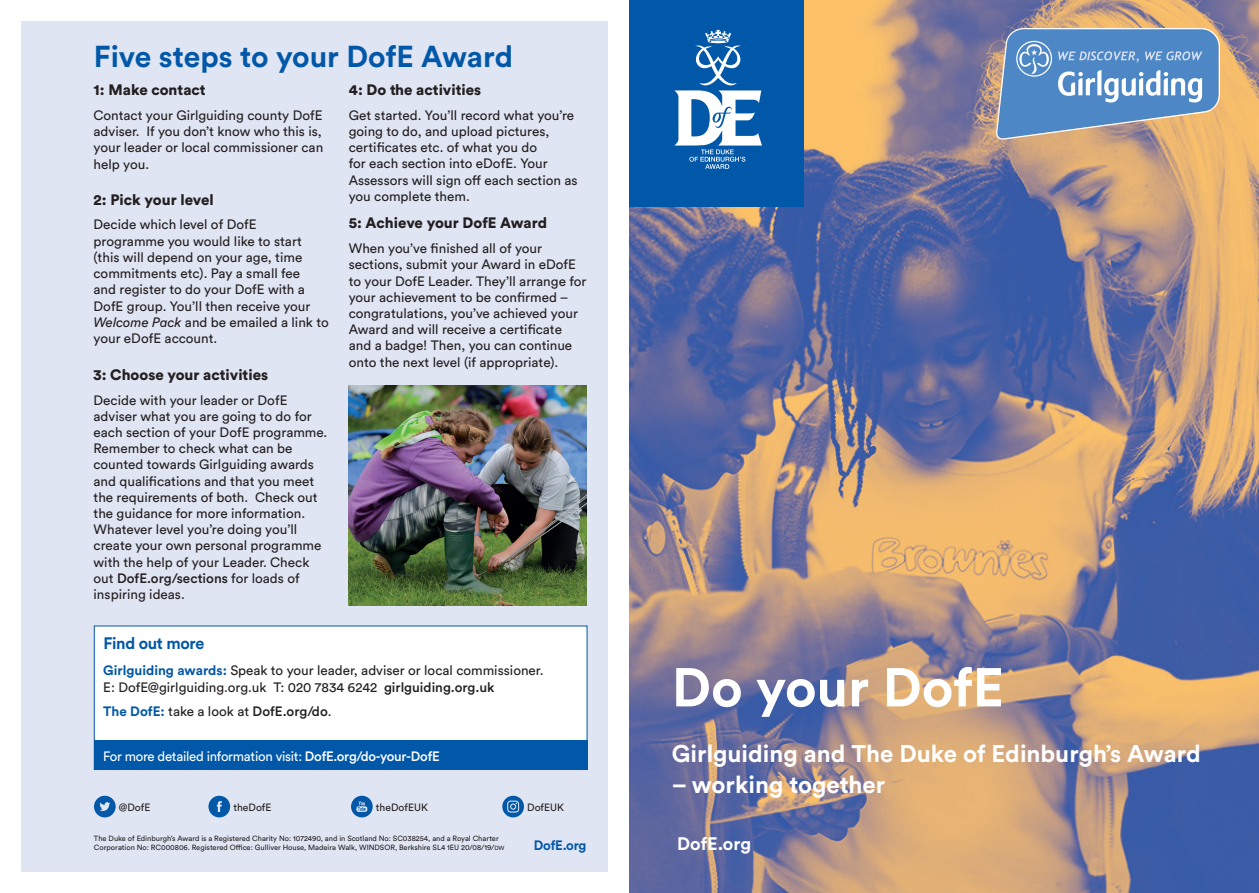
<style>
.page{position:relative;width:1259px;height:893px;background:#fff}
.page>*{position:absolute;margin:0;border:0;box-sizing:border-box;transform-origin:0 0}
.t1{font:700 54px "Circular Std";color:#fff}
.t2{font:700 30px "Circular Std";color:#0157a8}
.t3{font:700 24px "Circular Std";color:#fff}
.t4{font:700 18px "Circular Std";color:#fff}
.t5{font:700 16.5px "Circular Std";letter-spacing:-.02em;color:#0157a8}
.t6{font:900 15px "Circular Std";color:#231f20}
.t7{font:13.5px/16.2px "Circular Std";color:#231f20}
.t8{font:13.5px "Circular Std";letter-spacing:-.02em;color:#fff}
.t9{font:700 13.5px "Circular Std";letter-spacing:-.02em;color:#0157a8}
.t10{font:10.5px "Circular Std";color:#231f20}
.t11{font:7.5px/9px "Circular Std";color:#231f20}
.s1{font-style:italic}
.s2{font-weight:500}
.s3{font-weight:700;color:#0157a8}
.s4{font-size:6px}
</style>
<div class="page">
<img style="left:629px;top:0;width:630px;height:893px">
<div style="left:21px;top:21px;width:587px;height:851px;background:#e0e5f3"></div>
<div style="left:629px;top:0;width:175px;height:206px;background:#0157a8"></div>
<svg style="left:674px;top:30px;width:88px;height:139px"></svg>
<div style="left:94px;top:626px;width:493px;height:143px;background:#fff"></div>
<div style="left:94px;top:741px;width:493px;height:29px;background:#0157a8"></div>
<svg style="left:94px;top:796px;width:22px;height:21px"></svg>
<svg style="left:208px;top:796px;width:22px;height:21px"></svg>
<svg style="left:351px;top:796px;width:22px;height:21px"></svg>
<svg style="left:502px;top:796px;width:22px;height:21px"></svg>
<img style="left:349px;top:386px;width:237px;height:220px">
<svg style="left:996px;top:28px;width:224px;height:112px;background:#7799c0"></svg>
<h2 class="t2" style="left:94px;top:37px;width:421px">Five steps to your DofE Award</h2>
<p class="t6" style="left:94px;top:80px;width:114px">1: Make contact</p>
<p class="t7" style="left:94px;top:107px;width:231px;text-align:justify">Contact your Girlguiding county DofE adviser. If you don’t know who this is, your leader or local commissioner can help you.</p>
<p class="t6" style="left:94px;top:190px;width:122px">2: Pick your level</p>
<p class="t7" style="left:94px;top:216px;width:237px">Decide which level of DofE programme you would like to start (this will depend on your age, time commitments etc). Pay a small fee<br>and register to do your DofE with a<br>DofE group. You’ll then receive your<br><span class="s1">Welcome Pack</span> and be emailed a link to your eDofE account.</p>
<p class="t6" style="left:94px;top:365px;width:176px">3: Choose your activities</p>
<p class="t7" style="left:94px;top:392px;width:235px">Decide with your leader or DofE adviser what you are going to do for each section of your DofE programme.<br>Remember to check what can be counted towards Girlguiding awards and qualifications and that you meet the requirements of both. Check out the guidance for more information.<br>Whatever level you’re doing you’ll create your own personal programme with the help of your Leader. Check out <span class="s2">DofE.org/sections</span> for loads of inspiring ideas.</p>
<p class="t5" style="left:103px;top:632px;width:102px">Find out more</p>
<p class="t6" style="left:349px;top:80px;width:134px">4: Do the activities</p>
<p class="t7" style="left:349px;top:107px;width:230px">Get started. You’ll record what you’re going to do, and upload pictures, certificates etc. of what you do<br>for each section into eDofE. Your<br>Assessors will sign off each section as you complete them.</p>
<p class="t6" style="left:349px;top:213px;width:200px">5: Achieve your DofE Award</p>
<p class="t7" style="left:349px;top:240px;width:239px">When you’ve finished all of your sections, submit your Award in eDofE to your DofE Leader. They’ll arrange for your achievement to be confirmed – congratulations, you’ve achieved your Award and will receive a certificate and a badge! Then, you can continue onto the next level (if appropriate).</p>
<p class="t7" style="left:103px;top:662px;width:442px"><span class="s3">Girlguiding awards:</span> Speak to your leader, adviser or local commissioner.<br>E: DofE@girlguiding.org.uk T: 020 7834 6242 <span class="s2">girlguiding.org.uk</span></p>
<p class="t7" style="left:103px;top:703px;width:230px"><span class="s3">The DofE:</span> take a look at <span class="s2">DofE.org/do</span>.</p>
<p class="t8" style="left:103px;top:748px;width:338px">For more detailed information visit: <span class="s2">DofE.org/do-your-DofE</span></p>
<h1 class="t1" style="left:672px;top:652px;width:334px">Do your DofE</h1>
<h3 class="t3" style="left:672px;top:738px;width:530px">Girlguiding and The Duke of Edinburgh’s Award</h3>
<h3 class="t3" style="left:672px;top:768px;width:215px">– working together</h3>
<p class="t10" style="left:119px;top:801px;width:33px">@DofE</p>
<p class="t10" style="left:233px;top:801px;width:40px">theDofE</p>
<p class="t10" style="left:376px;top:801px;width:54px">theDofEUK</p>
<p class="t10" style="left:527px;top:801px;width:38px">DofEUK</p>
<p class="t9" style="left:534px;top:837px;width:54px">DofE.org</p>
<p class="t11" style="left:94px;top:834px;width:412px">The Duke of Edinburgh’s Award is a Registered Charity No: 1072490, and in Scotland No: SC038254, and a Royal Charter<br>Corporation No: RC000806. Registered Office: Gulliver House, Madeira Walk, WINDSOR, Berkshire SL4 1EU 20/08/19/<span class="s4">DW</span></p>
<h3 class="t4" style="left:677px;top:832px;width:76px">DofE.org</h3>
</div>
